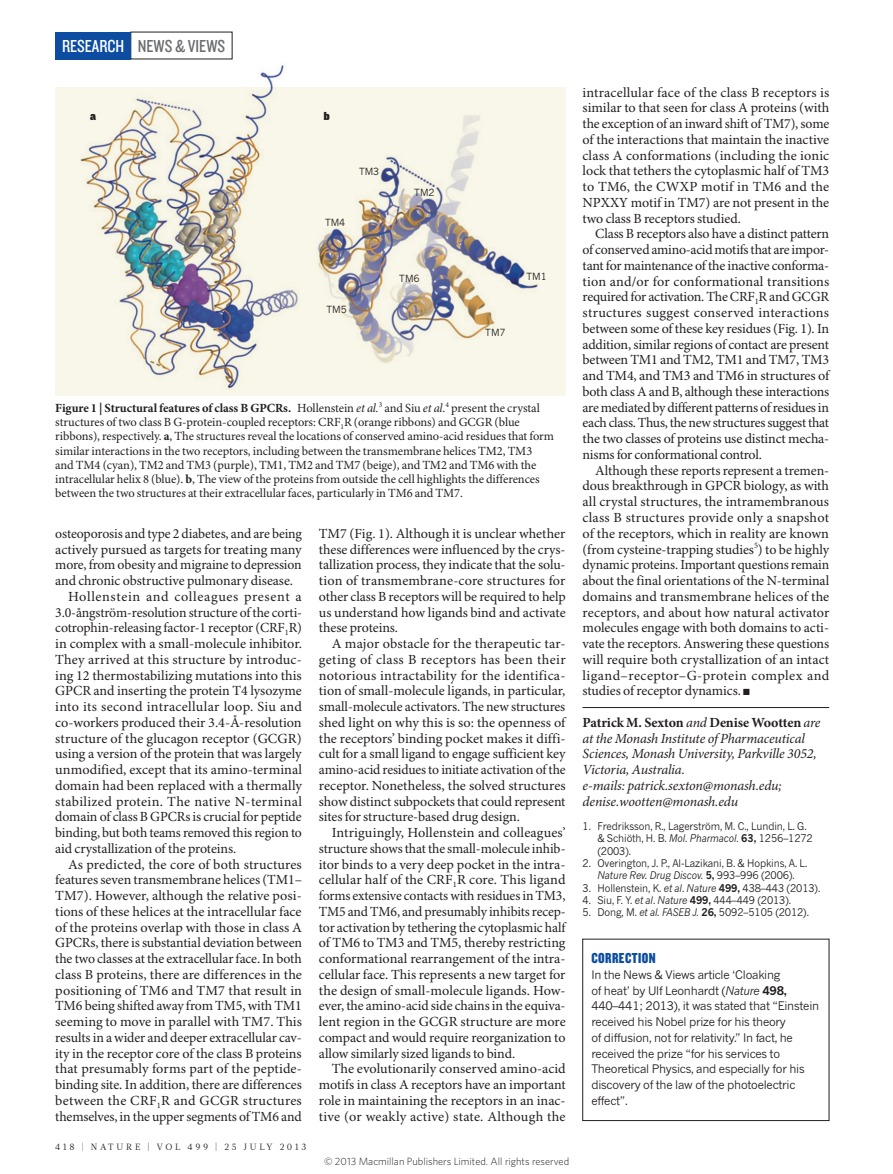
<style>
.page{position:relative;width:893px;height:1174px;background:#fff}
.page>*{position:absolute;margin:0;border:0;box-sizing:border-box;transform-origin:0 0}
.t1{font:18px "Knockout 29 Junior Ltweight";color:#6c6d70}
.CORRECTION_BOX_HEAD{font:15px "Knockout 69 Full Liteweight";letter-spacing:.03em;color:#0d4da1}
.BODY_INDENT{font:13.95px/15.8px "Minion Pro";letter-spacing:-.005em;color:#231f20;text-align:justify}
.AUTHOR_DETAILS{font:italic 13.95px/15.8px "Minion Pro";letter-spacing:-.015em;color:#231f20}
.EMAIL{font:italic 13.95px/15.8px "Minion Pro";letter-spacing:-.01em;color:#231f20}
.FIGURE_LEGEND{font:12.45px/14.2px "Minion Pro";letter-spacing:-.005em;color:#231f20}
.t2{font:12px "Knockout 91 Ultmt Middlewt";color:#231f20}
.BOX_COPY_1ST_PARA{font:11.7px/15.8px "News Gothic MTOT";letter-spacing:-.02em;color:#231f20}
.REFS{font:10.5px/12.3px "News Gothic MTOT";letter-spacing:-.01em;color:#231f20;scale:.95 1}
.t3{font:300 10.5px "Whitney";color:#231f20}
.t4{font:9.75px "News Gothic MTOT";color:#231f20}
.t5{font:9px "Glosa Math";letter-spacing:.3em;color:#231f20}
.s1{color:#fff}
.s2{font-weight:700}
.s3{font-style:italic}
.s4{font-weight:700;font-style:normal}
</style>
<div class="page">
<hr style="left:583px;top:707px;width:246px;height:1px;background:#231f20">
<div style="left:55px;top:88px;width:511px;height:308px;background:#f9f7e9"></div>
<img style="left:80px;top:65px;width:459px;height:324px">
<div style="left:55px;top:32px;width:76px;height:27px;background:#0d4da1"></div>
<p class="t1" style="left:62px;top:34px;width:165px"><span class="s1">RESEARCH</span> NEWS &amp; VIEWS</p>
<p class="t2" style="left:90px;top:108px;width:7px">a</p>
<p class="t2" style="left:324px;top:108px;width:7px">b</p>
<p class="t4" style="left:359px;top:166px;width:22px">TM3</p>
<p class="t4" style="left:325px;top:217px;width:22px">TM4</p>
<p class="t4" style="left:327px;top:303px;width:22px">TM5</p>
<p class="t4" style="left:414px;top:187px;width:22px">TM2</p>
<p class="t4" style="left:399px;top:273px;width:22px">TM6</p>
<p class="t4" style="left:485px;top:327px;width:22px">TM7</p>
<p class="t4" style="left:527px;top:270px;width:22px">TM1</p>
<p class="FIGURE_LEGEND" style="left:55px;top:401px;width:500px"><span class="s2">Figure 1 | Structural features of class B GPCRs.</span> Hollenstein <span class="s3">et al.</span><sup>3</sup> and Siu <span class="s3">et al.</span><sup>4</sup> present the crystal structures of two class B G-protein-coupled receptors: CRF<sub>1</sub>R (orange ribbons) and GCGR (blue ribbons), respectively. <span class="s2">a</span>, The structures reveal the locations of conserved amino-acid residues that form similar interactions in the two receptors, including between the transmembrane helices TM2, TM3<br>and TM4 (cyan), TM2 and TM3 (purple), TM1, TM2 and TM7 (beige), and TM2 and TM6 with the intracellular helix 8 (blue). <span class="s2">b</span>, The view of the proteins from outside the cell highlights the differences between the two structures at their extracellular faces, particularly in TM6 and TM7.</p>
<p class="BODY_INDENT" style="left:55px;top:526px;width:248px">osteoporosis and type 2 diabetes, and are being actively pursued as targets for treating many more, from obesity and migraine to depression and chronic obstructive pulmonary disease.</p>
<p class="BODY_INDENT" style="left:55px;top:589px;width:248px;text-indent:13px">Hollenstein and colleagues present a 3.0-ångström-resolution structure of the corti&shy;cotrophin-releasing factor-1 receptor (CRF<sub>1</sub>R) in complex with a small-molecule inhibitor.<br>They arrived at this structure by introduc&shy;ing 12 thermostabilizing mutations into this GPCR and inserting the protein T4 lysozyme into its second intracellular loop. Siu and co-workers produced their 3.4-Å-resolution structure of the glucagon receptor (GCGR) using a version of the protein that was largely unmodified, except that its amino-terminal domain had been replaced with a thermally stabilized protein. The native N-terminal domain of class B GPCRs is crucial for peptide binding, but both teams removed this region to aid crystallization of the proteins.</p>
<p class="BODY_INDENT" style="left:55px;top:857px;width:248px;text-indent:13px">As predicted, the core of both structures features seven transmembrane helices (TM1– TM7). However, although the relative posi&shy;tions of these helices at the intracellular face of the proteins overlap with those in class A GPCRs, there is substantial deviation between the two classes at the extracellular face. In both class B proteins, there are differences in the positioning of TM6 and TM7 that result in TM6 being shifted away from TM5, with TM1 seeming to move in parallel with TM7. This results in a wider and deeper extracellular cav&shy;ity in the receptor core of the class B proteins that presumably forms part of the peptide&shy;binding site. In addition, there are differences between the CRF<sub>1</sub>R and GCGR structures themselves, in the upper segments of TM6 and</p>
<p class="t5" style="left:55px;top:1141px;width:253px">418 | NATURE | VOL 499 | 25 JULY 2013</p>
<p class="BODY_INDENT" style="left:319px;top:526px;width:248px">TM7 (Fig. 1). Although it is unclear whether these differences were influenced by the crys&shy;tallization process, they indicate that the solu&shy;tion of transmembrane-core structures for other class B receptors will be required to help us understand how ligands bind and activate these proteins.</p>
<p class="BODY_INDENT" style="left:319px;top:636px;width:248px;text-indent:13px">A major obstacle for the therapeutic tar&shy;geting of class B receptors has been their notorious intractability for the identifica&shy;tion of small-molecule ligands, in particular, small-molecule activators. The new structures shed light on why this is so: the openness of the receptors’ binding pocket makes it diffi&shy;cult for a small ligand to engage sufficient key amino-acid residues to initiate activation of the receptor. Nonetheless, the solved structures show distinct subpockets that could represent sites for structure-based drug design.</p>
<p class="BODY_INDENT" style="left:319px;top:825px;width:248px;text-align:left;text-indent:13px">Intriguingly, Hollenstein and colleagues’ structure shows that the small-molecule inhib&shy;itor binds to a very deep pocket in the intra&shy;cellular half of the CRF<sub>1</sub>R core. This ligand forms extensive contacts with residues in TM3, TM5 and TM6, and presumably inhibits recep&shy;tor activation by tethering the cytoplasmic half of TM6 to TM3 and TM5, thereby restricting conformational rearrangement of the intra&shy;cellular face. This represents a new target for the design of small-molecule ligands. How&shy;ever, the amino-acid side chains in the equiva&shy;lent region in the GCGR structure are more compact and would require reorganization to allow similarly sized ligands to bind.</p>
<p class="BODY_INDENT" style="left:319px;top:1061px;width:248px;text-indent:13px">The evolutionarily conserved amino-acid motifs in class A receptors have an important role in maintaining the receptors in an inac&shy;tive (or weakly active) state. Although the</p>
<p class="t3" style="left:324px;top:1154px;width:247px">© 2013 Macmillan Publishers Limited. All rights reserved</p>
<p class="BODY_INDENT" style="left:583px;top:85px;width:248px">intracellular face of the class B receptors is similar to that seen for class A proteins (with the exception of an inward shift of TM7), some of the interactions that maintain the inactive class A conformations (including the ionic lock that tethers the cytoplasmic half of TM3 to TM6, the CWXP motif in TM6 and the NPXXY motif in TM7) are not present in the two class B receptors studied.</p>
<p class="BODY_INDENT" style="left:583px;top:227px;width:248px;text-indent:13px">Class B receptors also have a distinct pattern of conserved amino-acid motifs that are impor&shy;tant for maintenance of the inactive conforma&shy;tion and/or for conformational transitions required for activation. The CRF<sub>1</sub>R and GCGR structures suggest conserved interactions between some of these key residues (Fig. 1). In addition, similar regions of contact are present between TM1 and TM2, TM1 and TM7, TM3 and TM4, and TM3 and TM6 in structures of both class A and B, although these interactions are mediated by different patterns of residues in each class. Thus, the new structures suggest that the two classes of proteins use distinct mecha&shy;nisms for conformational control.</p>
<p class="BODY_INDENT" style="left:583px;top:463px;width:248px;text-indent:13px">Although these reports represent a tremen&shy;dous breakthrough in GPCR biology, as with all crystal structures, the intramembranous class B structures provide only a snapshot of the receptors, which in reality are known (from cysteine-trapping studies<sup>5</sup>) to be highly dynamic proteins. Important questions remain about the final orientations of the N-terminal domains and transmembrane helices of the receptors, and about how natural activator molecules engage with both domains to acti&shy;vate the receptors. Answering these questions will require both crystallization of an intact ligand–receptor–G-protein complex and studies of receptor dynamics. ■</p>
<p class="AUTHOR_DETAILS" style="left:583px;top:715px;width:239px"><span class="s4">Patrick M. Sexton</span> and <span class="s4">Denise Wootten</span> are at the Monash Institute of Pharmaceutical Sciences, Monash University, Parkville 3052, Victoria, Australia.</p>
<p class="EMAIL" style="left:583px;top:778px;width:201px">e-mails: patrick.sexton@monash.edu; denise.wootten@monash.edu</p>
<p class="REFS" style="left:597px;top:820px;width:228px;text-indent:-15px">1. Fredriksson, R., Lagerström, M. C., Lundin, L. G. &amp; Schiöth, H. B. <span class="s3">Mol. Pharmacol.</span> <span class="s2">63,</span> 1256–1272 (2003).</p>
<p class="REFS" style="left:583px;top:857px;width:238px;text-align:center">2. Overington, J. P., Al-Lazikani, B. &amp; Hopkins, A. L.<br><span class="s3">Nature Rev. Drug Discov.</span> <span class="s2">5,</span> 993–996 (2006).</p>
<p class="REFS" style="left:583px;top:881px;width:252px">3. Hollenstein, K. <span class="s3">et al</span>. <span class="s3">Nature</span> <span class="s2">499,</span> 438–443 (2013).</p>
<p class="REFS" style="left:583px;top:893px;width:221px">4. Siu, F. Y. <span class="s3">et al</span>. <span class="s3">Nature</span> <span class="s2">499,</span> 444–449 (2013).</p>
<p class="REFS" style="left:583px;top:906px;width:240px">5. Dong, M. <span class="s3">et al. FASEB J.</span> <span class="s2">26,</span> 5092–5105 (2012).</p>
<p class="CORRECTION_BOX_HEAD" style="left:591px;top:948px;width:66px">CORRECTION</p>
<p class="BOX_COPY_1ST_PARA" style="left:591px;top:966px;width:229px">In the News &amp; Views article ‘Cloaking<br>of heat’ by Ulf Leonhardt (<span class="s3">Nature</span> <span class="s2">498, </span>440–441; 2013), it was stated that “Einstein received his Nobel prize for his theory<br>of diffusion, not for relativity.” In fact, he received the prize “for his services to Theoretical Physics, and especially for his discovery of the law of the photoelectric effect”.</p>
</div>
